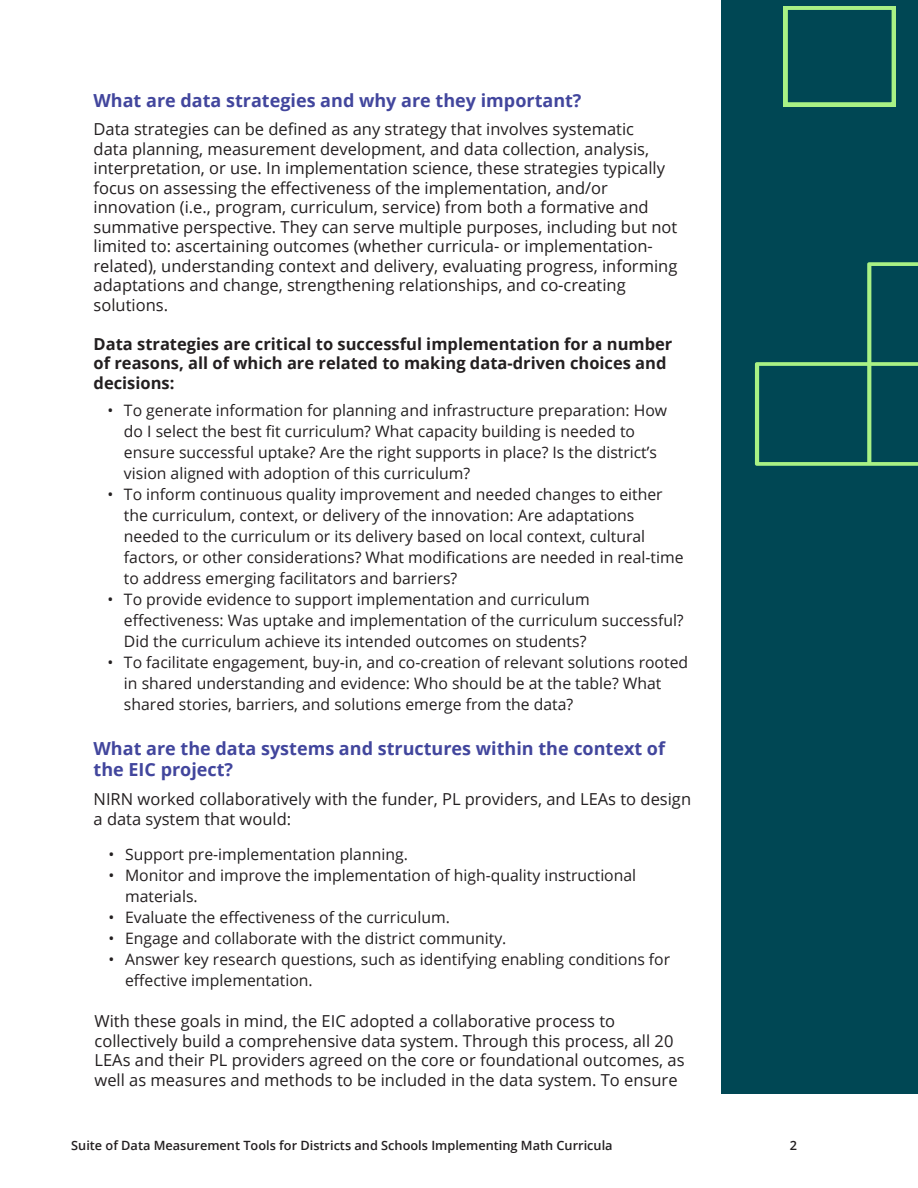
<style>
.page{position:relative;width:918px;height:1188px;background:#fff}
.page>*{position:absolute;margin:0;border:0;box-sizing:border-box;transform-origin:0 0}
.H3_Blue_Text_-_Align_Left{font:700 18px/21.6px "Open Sans";color:#42469d}
.body{font:16.5px/19.5px "Open Sans";color:#231f20}
.body-2{font:700 16.5px/19.5px "Open Sans";color:#231f20}
.t1{font:15.75px/21px "Open Sans";color:#231f20}
.t2{font:600 12.75px "Open Sans";color:#231f20}
</style>
<div class="page">
<div style="left:721px;top:0;width:197px;height:1093px;background:#004754"></div>
<svg style="left:755px;top:62px;width:163px;height:404px"></svg>
<svg style="left:784px;top:6px;width:112px;height:100px"></svg>
<p class="H3_Blue_Text_-_Align_Left" style="left:94px;top:89px;width:490px">What are data strategies and why are they important?</p>
<p class="body" style="left:94px;top:119px;width:585px">Data strategies can be defined as any strategy that involves systematic<br>data planning, measurement development, and data collection, analysis, interpretation, or use. In implementation science, these strategies typically focus on assessing the effectiveness of the implementation, and/or innovation (i.e., program, curriculum, service) from both a formative and summative perspective. They can serve multiple purposes, including but not limited to: ascertaining outcomes (whether curricula- or implementation&shy;related), understanding context and delivery, evaluating progress, informing adaptations and change, strengthening relationships, and co-creating solutions.</p>
<p class="body-2" style="left:94px;top:334px;width:580px">Data strategies are critical to successful implementation for a number of reasons, all of which are related to making data-driven choices and decisions:</p>
<p class="t1" style="left:124px;top:400px;width:545px;text-indent:-16px">• To generate information for planning and infrastructure preparation: How do I select the best fit curriculum? What capacity building is needed to ensure successful uptake? Are the right supports in place? Is the district’s vision aligned with adoption of this curriculum?</p>
<p class="t1" style="left:124px;top:484px;width:561px;text-indent:-16px">• To inform continuous quality improvement and needed changes to either the curriculum, context, or delivery of the innovation: Are adaptations needed to the curriculum or its delivery based on local context, cultural factors, or other considerations? What modifications are needed in real-time to address emerging facilitators and barriers?</p>
<p class="t1" style="left:124px;top:589px;width:561px;text-indent:-16px">• To provide evidence to support implementation and curriculum effectiveness: Was uptake and implementation of the curriculum successful?<br>Did the curriculum achieve its intended outcomes on students?</p>
<p class="t1" style="left:124px;top:652px;width:566px;text-indent:-16px">• To facilitate engagement, buy-in, and co-creation of relevant solutions rooted in shared understanding and evidence: Who should be at the table? What shared stories, barriers, and solutions emerge from the data?</p>
<p class="H3_Blue_Text_-_Align_Left" style="left:94px;top:737px;width:573px">What are the data systems and structures within the context of the EIC project?</p>
<p class="body" style="left:94px;top:789px;width:599px">NIRN worked collaboratively with the funder, PL providers, and LEAs to design a data system that would:</p>
<p class="t1" style="left:109px;top:843px;width:301px">• Support pre-implementation planning.</p>
<p class="t1" style="left:125px;top:864px;width:513px;text-indent:-16px">• Monitor and improve the implementation of high-quality instructional materials.</p>
<p class="t1" style="left:109px;top:906px;width:343px">• Evaluate the effectiveness of the curriculum.</p>
<p class="t1" style="left:109px;top:927px;width:399px">• Engage and collaborate with the district community.</p>
<p class="t1" style="left:125px;top:948px;width:547px;text-indent:-16px">• Answer key research questions, such as identifying enabling conditions for effective implementation.</p>
<p class="body" style="left:95px;top:1011px;width:592px">With these goals in mind, the EIC adopted a collaborative process to collectively build a comprehensive data system. Through this process, all 20<br>LEAs and their PL providers agreed on the core or foundational outcomes, as well as measures and methods to be included in the data system. To ensure</p>
<p class="t2" style="left:71px;top:1137px;width:543px">Suite of Data Measurement Tools for Districts and Schools Implementing Math Curricula</p>
<p class="t2" style="left:790px;top:1137px;width:9px">2</p>
</div>
